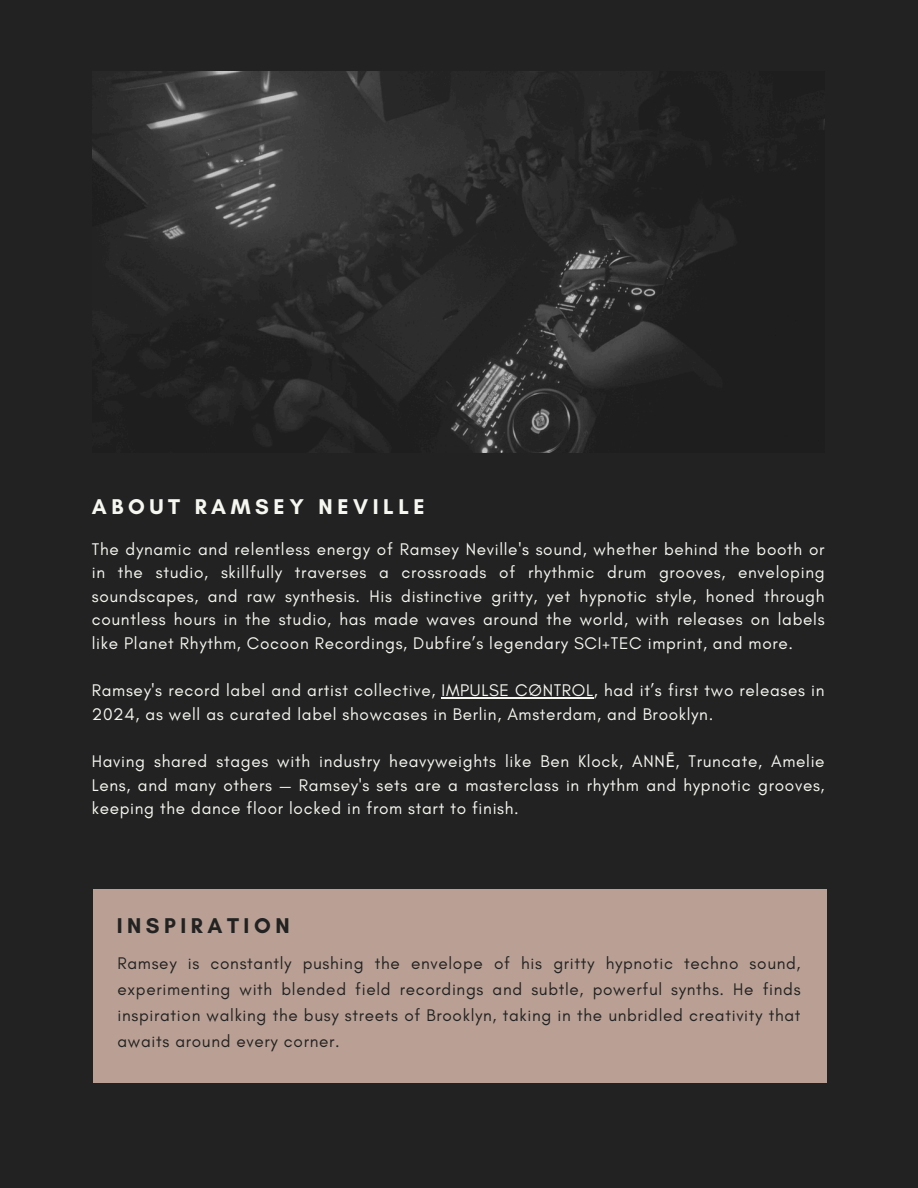
<style>
.page{position:relative;width:918px;height:1188px;background:#222}
.page>*{position:absolute;margin:0;border:0;box-sizing:border-box;transform-origin:0 0}
.t1{font:700 21.75px "Glacial Indifference";letter-spacing:.21em;color:#f7f7f1}
.t2{font:700 21.75px "Glacial Indifference";letter-spacing:.21em;color:#222}
.t3{font:17.1px/23.7px "Glacial Indifference";letter-spacing:.04em;color:#f7f7f1;text-align:justify}
.t4{font:17.1px/25.8px "Glacial Indifference";letter-spacing:.04em;color:#222;text-align:justify}
.s1{font-family:"Noto Sans"}
</style>
<div class="page">
<img style="left:93px;top:72px;width:732px;height:380px">
<hr style="left:442px;top:697px;width:152px;height:2px;background:#f7f7f1">
<div style="left:93px;top:890px;width:733px;height:193px;background:#baa094"></div>
<p class="t1" style="left:92px;top:494px;width:334px">ABOUT RAMSEY NEVILLE</p>
<p class="t3" style="left:92px;top:537px;width:734px">The dynamic and relentless energy of Ramsey Neville's sound, whether behind the booth or in the studio, skillfully traverses a crossroads of rhythmic drum grooves, enveloping soundscapes, and raw synthesis. His distinctive gritty, yet hypnotic style, honed through countless hours in the studio, has made waves around the world, with releases on labels like Planet Rhythm, Cocoon Recordings, Dubfire’s legendary SCI+TEC imprint, and more.</p>
<h1 class="t3" style="left:92px;top:678px;width:734px">Ramsey's record label and artist collective, IMPULSE CØNTROL, had it’s first two releases in<br>2024, as well as curated label showcases in Berlin, Amsterdam, and Brooklyn.</h1>
<p class="t3" style="left:92px;top:749px;width:734px">Having shared stages with industry heavyweights like Ben Klock, ANN<span class="s1">Ē</span>, Truncate, Amelie Lens, and many others — Ramsey's sets are a masterclass in rhythm and hypnotic grooves, keeping the dance floor locked in from start to finish.</p>
<p class="t2" style="left:117px;top:912px;width:175px">INSPIRATION</p>
<h1 class="t4" style="left:117px;top:950px;width:685px">Ramsey is constantly pushing the envelope of his gritty hypnotic techno sound, experimenting with blended field recordings and subtle, powerful synths. He finds inspiration walking the busy streets of Brooklyn, taking in the unbridled creativity that awaits around every corner.</h1>
</div>
